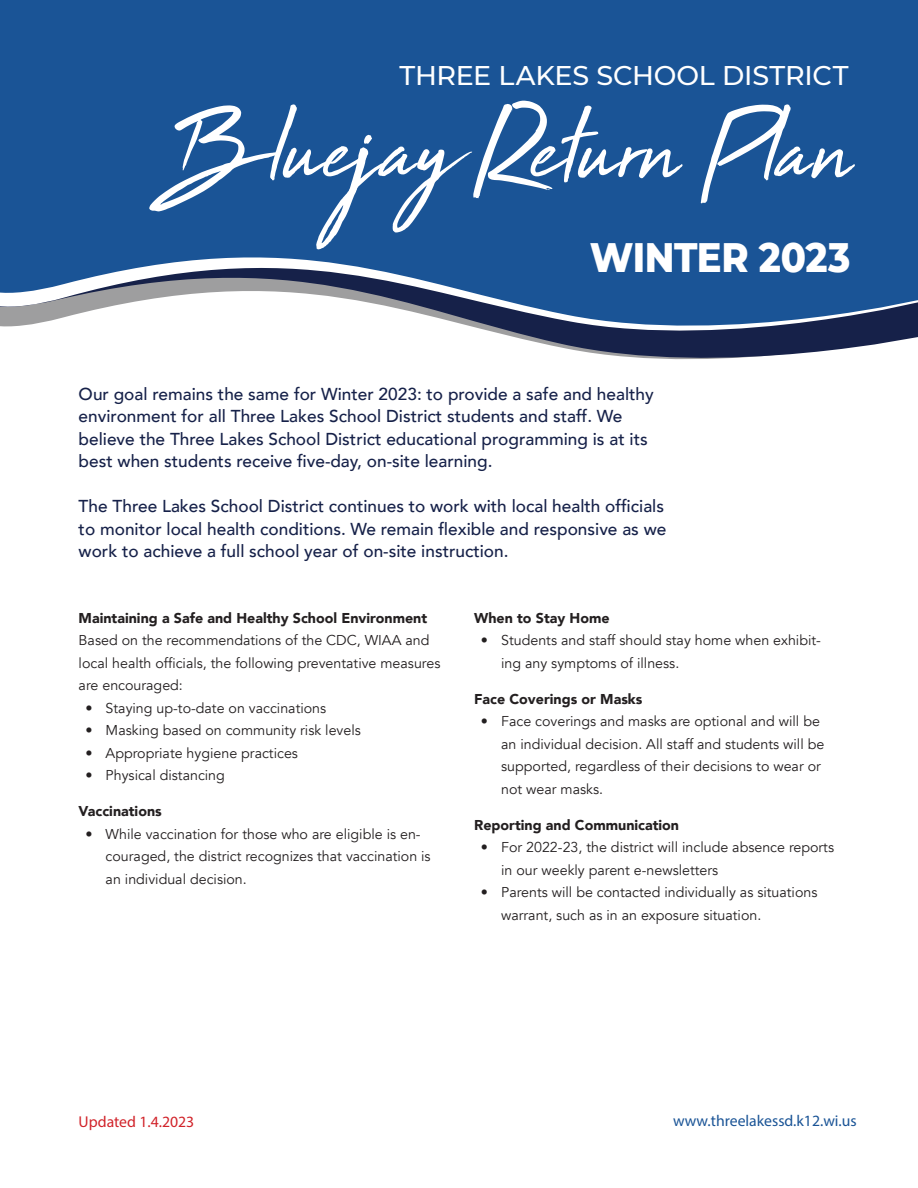
<style>
.page{position:relative;width:918px;height:1188px;background:#fff}
.page>*{position:absolute;margin:0;border:0;box-sizing:border-box;transform-origin:0 0}
.t1{font:117.6px "High Tide";letter-spacing:.015em;color:#fff;scale:.88 1}
.t2{font:800 42px "Montserrat";letter-spacing:-.01em;color:#fff;scale:.88 1}
.t3{font:500 27px "Montserrat";letter-spacing:-.01em;color:#fff}
.t4{font:500 17.25px/22.5px "Avenir";color:#162149}
.t5{font:15.75px "Myriad Pro";color:#1a5496}
.t6{font:15.75px "Myriad Pro";color:#d1232a}
.t7{font:14.25px/22.5px "Avenir";color:#231f20}
.t8{font:900 14.25px "Avenir";color:#231f20}
</style>
<div class="page">
<svg style="left:0;top:242px;width:918px;height:118px"></svg>
<div style="left:0;top:0;width:918px;height:242px;background:#1a5496"></div>
<p class="t3" style="left:400px;top:57px;width:450px">THREE LAKES SCHOOL DISTRICT</p>
<p class="t1" style="left:165px;top:68px;width:781px">Bluejay Return Plan</p>
<p class="t2" style="left:590px;top:226px;width:297px">WINTER 2023</p>
<p class="t4" style="left:79px;top:381px;width:577px">Our goal remains the same for Winter 2023: to provide a safe and healthy environment for all Three Lakes School District students and staff. We believe the Three Lakes School District educational programming is at its best when students receive five-day, on-site learning.</p>
<p class="t4" style="left:79px;top:494px;width:589px">The Three Lakes School District continues to work with local health officials to monitor local health conditions. We remain flexible and responsive as we work to achieve a full school year of on-site instruction.</p>
<p class="t8" style="left:79px;top:605px;width:350px">Maintaining a Safe and Healthy School Environment</p>
<p class="t7" style="left:79px;top:629px;width:363px">Based on the recommendations of the CDC, WIAA and local health officials, the following preventative measures are encouraged:</p>
<p class="t7" style="left:85px;top:697px;width:242px">• Staying up-to-date on vaccinations</p>
<p class="t7" style="left:85px;top:719px;width:277px">• Masking based on community risk levels</p>
<p class="t7" style="left:85px;top:742px;width:214px">• Appropriate hygiene practices</p>
<p class="t7" style="left:85px;top:764px;width:141px">• Physical distancing</p>
<p class="t8" style="left:79px;top:799px;width:85px">Vaccinations</p>
<p class="t7" style="left:106px;top:823px;width:327px;text-indent:-20px">• While vaccination for those who are eligible is en&shy;couraged, the district recognizes that vaccination is an individual decision.</p>
<p class="t8" style="left:474px;top:605px;width:137px">When to Stay Home</p>
<p class="t7" style="left:501px;top:629px;width:321px;text-indent:-20px">• Students and staff should stay home when exhibit&shy;ing any symptoms of illness.</p>
<p class="t8" style="left:474px;top:686px;width:170px">Face Coverings or Masks</p>
<p class="t7" style="left:501px;top:710px;width:325px;text-indent:-20px">• Face coverings and masks are optional and will be an individual decision. All staff and students will be supported, regardless of their decisions to wear or not wear masks.</p>
<p class="t8" style="left:474px;top:812px;width:207px">Reporting and Communication</p>
<p class="t7" style="left:501px;top:836px;width:334px;text-indent:-20px">• For 2022-23, the district will include absence reports in our weekly parent e-newsletters</p>
<p class="t7" style="left:501px;top:881px;width:318px;text-indent:-20px">• Parents will be contacted individually as situations warrant, such as in an exposure situation.</p>
<p class="t6" style="left:79px;top:1112px;width:117px">Updated 1.4.2023</p>
<p class="t5" style="left:673px;top:1111px;width:185px">www.threelakessd.k12.wi.us</p>
</div>
